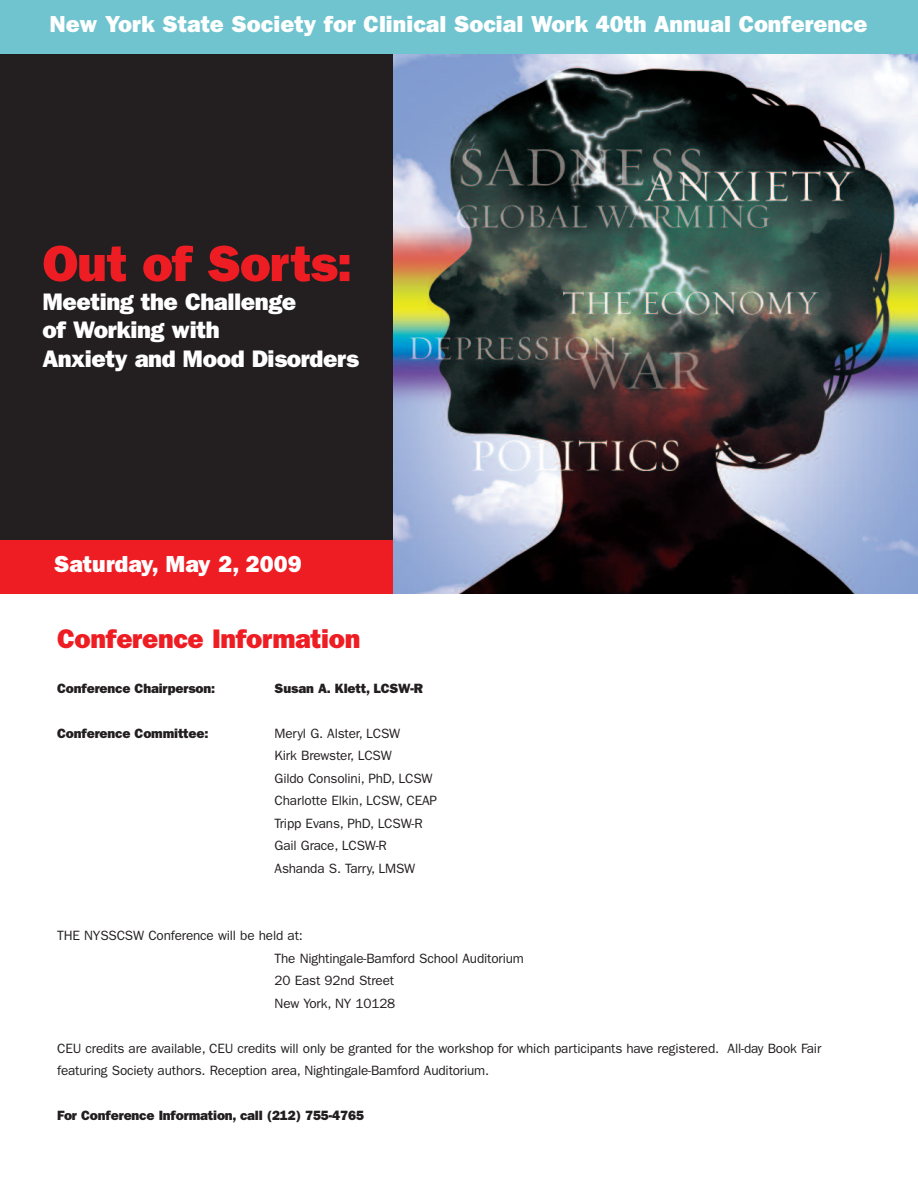
<style>
.page{position:relative;width:918px;height:1188px;background:#fff}
.page>*{position:absolute;margin:0;border:0;box-sizing:border-box;transform-origin:0 0}
.t1{font:800 51px "Franklin Gothic";letter-spacing:-.02em;color:#ee1d23}
.t2{font:800 27px "Franklin Gothic";letter-spacing:-.01em;color:#ee1d23}
.t3{font:800 24px/28.5px "Franklin Gothic";letter-spacing:-.02em;color:#fff}
.t4{font:800 23.25px "Franklin Gothic";color:#fff}
.t5{font:13.5px/22.5px "Franklin Gothic";letter-spacing:-.01em;color:#231f20}
.t6{font:800 13.5px "Franklin Gothic";letter-spacing:-.01em;color:#231f20}
</style>
<div class="page">
<div style="left:0;top:54px;width:918px;height:540px;background:#231f20"></div>
<div style="left:0;top:540px;width:918px;height:54px;background:#ee1d23"></div>
<img style="left:394px;top:54px;width:524px;height:540px">
<div style="left:0;top:0;width:918px;height:54px;background:#6fc4cf"></div>
<h3 class="t4" style="left:50px;top:16px;width:819px">New York State Society for Clinical Social Work 40th Annual Conference</h3>
<h1 class="t1" style="left:42px;top:246px;width:311px">Out of Sorts:</h1>
<h3 class="t3" style="left:42px;top:289px;width:318px">Meeting the Challenge<br>of Working with<br>Anxiety and Mood Disorders</h3>
<h3 class="t4" style="left:54px;top:556px;width:249px">Saturday, May 2, 2009</h3>
<h2 class="t2" style="left:57px;top:629px;width:305px">Conference Information</h2>
<p class="t6" style="left:57px;top:683px;width:160px">Conference Chairperson:</p>
<p class="t6" style="left:275px;top:683px;width:150px">Susan A. Klett, LCSW-R</p>
<p class="t6" style="left:57px;top:728px;width:153px">Conference Committee:</p>
<p class="t5" style="left:275px;top:723px;width:164px">Meryl G. Alster, LCSW<br>Kirk Brewster, LCSW<br>Gildo Consolini, PhD, LCSW<br>Charlotte Elkin, LCSW, CEAP<br>Tripp Evans, PhD, LCSW-R<br>Gail Grace, LCSW-R<br>Ashanda S. Tarry, LMSW</p>
<p class="t5" style="left:275px;top:925px;width:251px;text-indent:-217px">THE NYSSCSW Conference will be held at:<br>The Nightingale-Bamford School Auditorium<br>20 East 92nd Street<br>New York, NY 10128</p>
<p class="t5" style="left:57px;top:1038px;width:766px">CEU credits are available, CEU credits will only be granted for the workshop for which participants have registered. All-day Book Fair featuring Society authors. Reception area, Nightingale-Bamford Auditorium.</p>
<p class="t6" style="left:57px;top:1111px;width:308px">For Conference Information, call (212) 755-4765</p>
</div>
